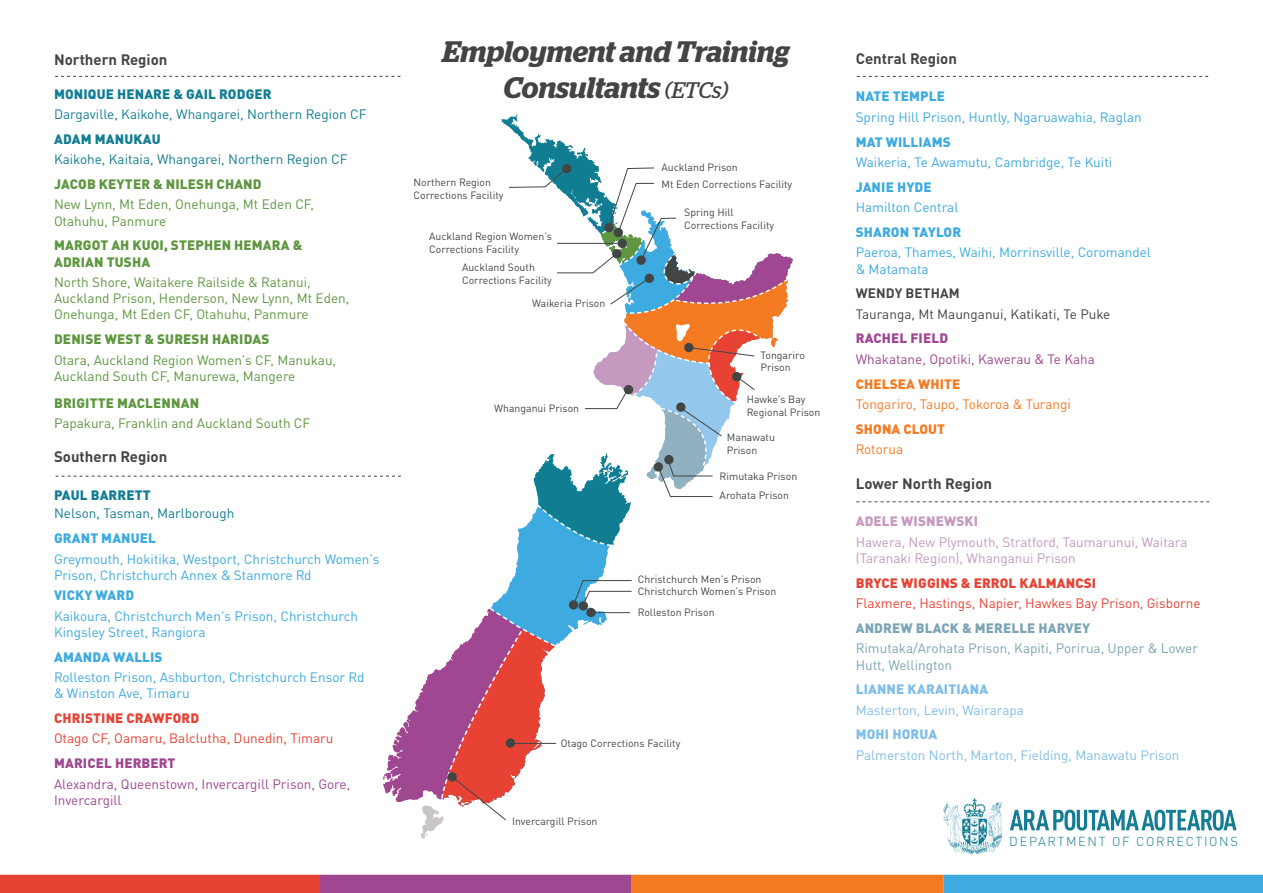
<style>
.page{position:relative;width:1263px;height:893px;background:#fff}
.page>*{position:absolute;margin:0;border:0;box-sizing:border-box;transform-origin:0 0}
.t1{font:italic 600 29.55px/35.5px "Stag";letter-spacing:-.005em;color:#434545;text-align:center}
.t2{font:700 15px "DIN Pro";color:#434545}
.t3{font:13.5px/16.2px "DIN Pro";color:#3daae0}
.t4{font:13.5px/16.2px "DIN Pro";color:#5e9740}
.t5{font:13.5px "DIN Pro";color:#117d93}
.t6{font:900 13.5px/16.2px "DIN Pro";letter-spacing:.01em;color:#5e9740}
.t7{font:13.5px/16.2px "DIN Pro";color:#9f4791}
.t8{font:13.5px "DIN Pro";color:#e74234}
.t9{font:13.5px/16.2px "DIN Pro";color:#c599c0}
.t10{font:900 13.5px "DIN Pro";letter-spacing:.01em;color:#3daae0}
.t11{font:13.5px "DIN Pro";color:#80bee8}
.t12{font:13.5px/16.2px "DIN Pro";color:#7ca4b5}
.t13{font:900 13.5px "DIN Pro";letter-spacing:.01em;color:#117d93}
.t14{font:900 13.5px "DIN Pro";letter-spacing:.01em;color:#e74234}
.t15{font:13.5px "DIN Pro";color:#f47b21}
.t16{font:13.5px "DIN Pro";color:#434545}
.t17{font:900 13.5px "DIN Pro";letter-spacing:.01em;color:#9f4791}
.t18{font:900 13.5px "DIN Pro";letter-spacing:.01em;color:#7ca4b5}
.t19{font:900 13.5px "DIN Pro";letter-spacing:.01em;color:#80bee8}
.t20{font:900 13.5px "DIN Pro";letter-spacing:.01em;color:#f47b21}
.t21{font:900 13.5px "DIN Pro";letter-spacing:.01em;color:#c599c0}
.t22{font:700 13.5px "DIN Pro";letter-spacing:.01em;color:#434545}
.t23{font:300 12.9px "DIN Pro";letter-spacing:.13em;color:#147d93}
.t24{font:10.5px/12.6px "DIN Pro";color:#434545}
.s1{font-weight:400;font-size:22.5px}
</style>
<div class="page">
<svg style="left:491px;top:547px;width:140px;height:97px;fill:#3daae0"></svg>
<svg style="left:0;top:875px;width:1263px;height:18px;background:#ad6b71"></svg>
<div style="left:569px;top:600px;width:9px;height:10px;background:#434545;border-radius:50%"></div>
<div style="left:579px;top:601px;width:9px;height:10px;background:#434545;border-radius:50%"></div>
<div style="left:586px;top:608px;width:10px;height:9px;background:#434545;border-radius:50%"></div>
<div style="left:607px;top:631px;width:7px;height:9px;background:#fff;border-radius:50%"></div>
<svg style="left:573px;top:580px;width:59px;height:26px"></svg>
<hr style="left:591px;top:612px;width:39px;height:1px;background:#434545">
<svg style="left:55px;top:76px;width:345px;height:1px"></svg>
<svg style="left:857px;top:76px;width:351px;height:1px"></svg>
<svg style="left:856px;top:501px;width:353px;height:1px"></svg>
<svg style="left:56px;top:476px;width:345px;height:1px"></svg>
<svg style="left:943px;top:798px;width:60px;height:57px"></svg>
<svg style="left:1010px;top:810px;width:226px;height:21px"></svg>
<svg style="left:382px;top:607px;width:175px;height:232px"></svg>
<svg style="left:501px;top:114px;width:292px;height:433px"></svg>
<div style="left:732px;top:372px;width:9px;height:9px;background:#434545;border-radius:50%"></div>
<h2 class="t2" style="left:54px;top:48px;width:115px">Northern Region</h2>
<p class="t13" style="left:54px;top:83px;width:219px">MONIQUE HENARE &amp; GAIL RODGER</p>
<p class="t5" style="left:54px;top:104px;width:314px">Dargaville, Kaikohe, Whangarei, Northern Region CF</p>
<p class="t13" style="left:54px;top:128px;width:108px">ADAM MANUKAU</p>
<p class="t5" style="left:54px;top:149px;width:295px">Kaikohe, Kaitaia, Whangarei, Northern Region CF</p>
<p class="t6" style="left:54px;top:175px;width:209px">JACOB KEYTER &amp; NILESH CHAND</p>
<p class="t4" style="left:54px;top:196px;width:262px">New Lynn, Mt Eden, Onehunga, Mt Eden CF,<br>Otahuhu, Panmure</p>
<p class="t6" style="left:54px;top:236px;width:250px">MARGOT AH KUOI, STEPHEN HEMARA &amp;<br>ADRIAN TUSHA</p>
<p class="t4" style="left:54px;top:273px;width:297px">North Shore, Waitakere Railside &amp; Ratanui,<br>Auckland Prison, Henderson, New Lynn, Mt Eden,<br>Onehunga, Mt Eden CF, Otahuhu, Panmure</p>
<p class="t6" style="left:54px;top:330px;width:217px">DENISE WEST &amp; SURESH HARIDAS</p>
<p class="t4" style="left:54px;top:351px;width:284px">Otara, Auckland Region Women’s CF, Manukau,<br>Auckland South CF, Manurewa, Mangere</p>
<p class="t6" style="left:54px;top:394px;width:147px">BRIGITTE MACLENNAN</p>
<p class="t4" style="left:54px;top:414px;width:258px">Papakura, Franklin and Auckland South CF</p>
<h2 class="t2" style="left:54px;top:445px;width:115px">Southern Region</h2>
<p class="t13" style="left:54px;top:484px;width:98px">PAUL BARRETT</p>
<p class="t5" style="left:54px;top:503px;width:182px">Nelson, Tasman, Marlborough</p>
<p class="t10" style="left:54px;top:527px;width:103px">GRANT MANUEL</p>
<p class="t3" style="left:54px;top:550px;width:327px">Greymouth, Hokitika, Westport, Christchurch Women’s<br>Prison, Christchurch Annex &amp; Stanmore Rd</p>
<p class="t10" style="left:54px;top:585px;width:82px">VICKY WARD</p>
<p class="t3" style="left:54px;top:607px;width:305px">Kaikoura, Christchurch Men’s Prison, Christchurch<br>Kingsley Street, Rangiora</p>
<p class="t10" style="left:54px;top:646px;width:110px">AMANDA WALLIS</p>
<p class="t3" style="left:54px;top:668px;width:312px">Rolleston Prison, Ashburton, Christchurch Ensor Rd &amp; Winston Ave, Timaru</p>
<p class="t14" style="left:54px;top:707px;width:147px">CHRISTINE CRAWFORD</p>
<p class="t8" style="left:54px;top:728px;width:281px">Otago CF, Oamaru, Balclutha, Dunedin, Timaru</p>
<p class="t17" style="left:54px;top:752px;width:123px">MARICEL HERBERT</p>
<p class="t7" style="left:54px;top:775px;width:298px">Alexandra, Queenstown, Invercargill Prison, Gore,<br>Invercargill</p>
<h1 class="t1" style="left:443px;top:34px;width:348px">Employment and Training<br>Consultants <span class="s1">(ETCs)</span></h1>
<p class="t24" style="left:413px;top:175px;width:91px">Northern Region<br>Corrections Facility</p>
<p class="t24" style="left:429px;top:230px;width:125px">Auckland Region Women’s<br>Corrections Facility</p>
<p class="t24" style="left:462px;top:260px;width:91px">Auckland South<br>Corrections Facility</p>
<p class="t24" style="left:532px;top:297px;width:75px">Waikeria Prison</p>
<p class="t24" style="left:494px;top:401px;width:86px">Whanganui Prison</p>
<p class="t24" style="left:661px;top:158px;width:132px;line-height:17px">Auckland Prison<br>Mt Eden Corrections Facility</p>
<p class="t24" style="left:684px;top:205px;width:91px">Spring Hill<br>Corrections Facility</p>
<p class="t24" style="left:760px;top:348px;width:46px">Tongariro<br>Prison</p>
<p class="t24" style="left:747px;top:393px;width:75px">Hawke’s Bay<br>Regional Prison</p>
<p class="t24" style="left:727px;top:430px;width:49px">Manawatu<br>Prison</p>
<p class="t24" style="left:720px;top:469px;width:79px">Rimutaka Prison</p>
<p class="t24" style="left:720px;top:488px;width:71px">Arohata Prison</p>
<p class="t24" style="left:638px;top:572px;width:140px">Christchurch Men’s Prison<br>Christchurch Women’s Prison</p>
<p class="t24" style="left:638px;top:605px;width:78px">Rolleston Prison</p>
<p class="t24" style="left:561px;top:736px;width:121px">Otago Corrections Facility</p>
<p class="t24" style="left:512px;top:814px;width:87px">Invercargill Prison</p>
<h2 class="t2" style="left:856px;top:47px;width:103px">Central Region</h2>
<p class="t10" style="left:856px;top:86px;width:91px">NATE TEMPLE</p>
<p class="t3" style="left:856px;top:108px;width:288px">Spring Hill Prison, Huntly, Ngaruawahia, Raglan</p>
<p class="t10" style="left:856px;top:131px;width:96px">MAT WILLIAMS</p>
<p class="t3" style="left:856px;top:153px;width:258px">Waikeria, Te Awamutu, Cambridge, Te Kuiti</p>
<p class="t10" style="left:856px;top:176px;width:77px">JANIE HYDE</p>
<p class="t3" style="left:856px;top:198px;width:104px">Hamilton Central</p>
<p class="t10" style="left:856px;top:221px;width:107px">SHARON TAYLOR</p>
<p class="t3" style="left:856px;top:244px;width:297px">Paeroa, Thames, Waihi, Morrinsville, Coromandel &amp; Matamata</p>
<p class="t22" style="left:856px;top:283px;width:106px">WENDY BETHAM</p>
<p class="t16" style="left:856px;top:304px;width:256px">Tauranga, Mt Maunganui, Katikati, Te Puke</p>
<p class="t17" style="left:856px;top:328px;width:94px">RACHEL FIELD</p>
<p class="t7" style="left:856px;top:350px;width:241px">Whakatane, Opotiki, Kawerau &amp; Te Kaha</p>
<p class="t20" style="left:856px;top:373px;width:106px">CHELSEA WHITE</p>
<p class="t15" style="left:856px;top:394px;width:217px">Tongariro, Taupo, Tokoroa &amp; Turangi</p>
<p class="t20" style="left:856px;top:418px;width:91px">SHONA CLOUT</p>
<p class="t15" style="left:856px;top:439px;width:49px">Rotorua</p>
<h2 class="t2" style="left:856px;top:472px;width:138px">Lower North Region</h2>
<p class="t21" style="left:856px;top:511px;width:124px">ADELE WISNEWSKI</p>
<p class="t9" style="left:856px;top:533px;width:333px">Hawera, New Plymouth, Stratford, Taumarunui, Waitara (Taranaki Region), Whanganui Prison</p>
<p class="t14" style="left:856px;top:572px;width:242px">BRYCE WIGGINS &amp; ERROL KALMANCSI</p>
<p class="t8" style="left:856px;top:593px;width:346px">Flaxmere, Hastings, Napier, Hawkes Bay Prison, Gisborne</p>
<p class="t18" style="left:856px;top:617px;width:236px">ANDREW BLACK &amp; MERELLE HARVEY</p>
<p class="t12" style="left:856px;top:639px;width:344px">Rimutaka/Arohata Prison, Kapiti, Porirua, Upper &amp; Lower<br>Hutt, Wellington</p>
<p class="t19" style="left:856px;top:679px;width:134px">LIANNE KARAITIANA</p>
<p class="t11" style="left:856px;top:699px;width:170px">Masterton, Levin, Wairarapa</p>
<p class="t19" style="left:856px;top:724px;width:83px">MOHI HORUA</p>
<p class="t11" style="left:856px;top:745px;width:325px">Palmerston North, Marton, Fielding, Manawatu Prison</p>
<p class="t23" style="left:1009px;top:832px;width:230px">DEPARTMENT OF CORRECTIONS</p>
</div>
